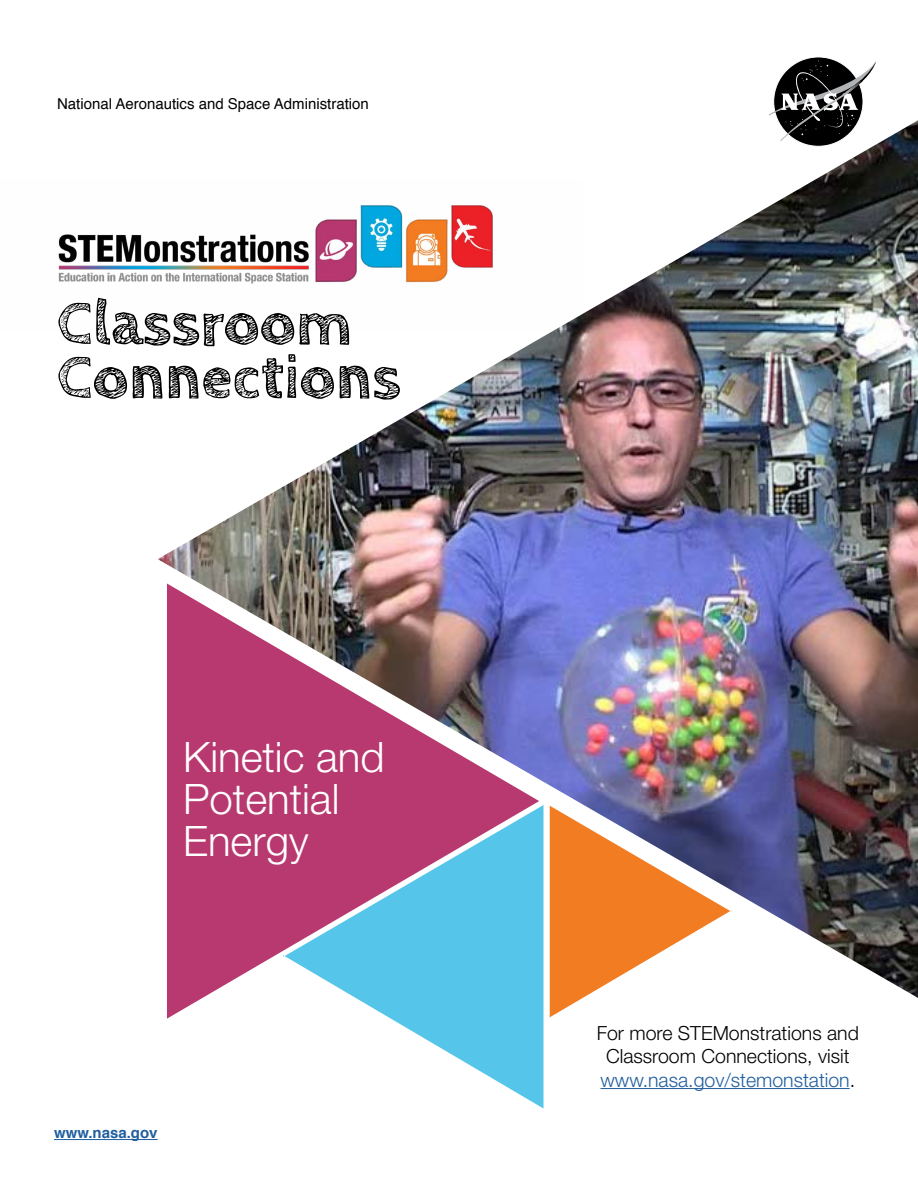
<style>
.page{position:relative;width:918px;height:1188px;background:#fff}
.page>*{position:absolute;margin:0;border:0;box-sizing:border-box;transform-origin:0 0}
.t1{font:700 63px/54px "Cabin Sketch";color:#000}
.t2{font:300 42px/42px "Helvetica Neue LT Std";color:#fff}
.t3{font:300 19.5px/23.4px "Helvetica Neue LT Std";color:#000}
.t4{font:15px "Helvetica";color:#000}
.t5{font:700 15px "Helvetica";color:#215e9e}
.s1{color:#215e9e}
</style>
<div class="page">
<img style="left:158px;top:120px;width:760px;height:878px">
<img style="left:167px;top:584px;width:372px;height:435px">
<svg style="left:283px;top:805px;width:261px;height:304px"></svg>
<svg style="left:550px;top:806px;width:181px;height:211px"></svg>
<svg style="left:774px;top:57px;width:89px;height:89px"></svg>
<svg style="left:768px;top:61px;width:108px;height:80px"></svg>
<hr style="left:54px;top:1139px;width:104px;height:1px;background:#215e9e">
<img style="left:58px;top:180px;width:524px;height:151px">
<hr style="left:600px;top:1088px;width:250px;height:1px;background:#215e9e">
<p class="t4" style="left:57px;top:93px;width:313px">National Aeronautics and Space Administration</p>
<p class="t1" style="left:57px;top:298px;width:345px">Classroom<br>Connections</p>
<p class="t2" style="left:183px;top:735px;width:203px">Kinetic and<br>Potential<br>Energy</p>
<p class="t5" style="left:54px;top:1121px;width:105px">www.nasa.gov</p>
<p class="t3" style="left:597px;top:1021px;width:264px">For more STEMonstrations and<br>Classroom Connections, visit <span class="s1">www.nasa.gov/stemonstation</span>.</p>
</div>
